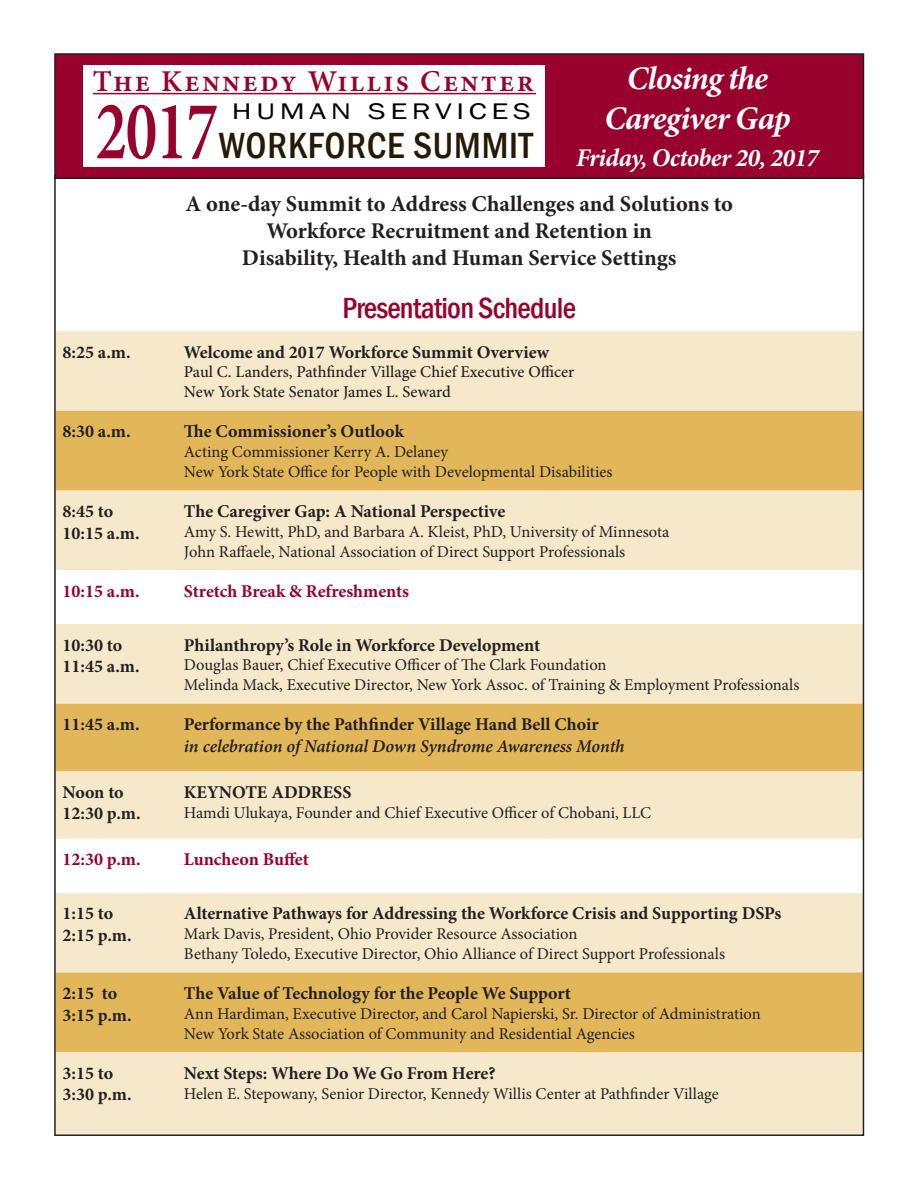
<style>
.page{position:relative;width:918px;height:1188px;background:#fff}
.page>*{position:absolute;margin:0;border:0;box-sizing:border-box;transform-origin:0 0}
.t1{font:600 84.3px "Minion Pro";color:#98012d;scale:.77 1}
.t2{font:500 condensed 37.5px "Franklin Gothic";letter-spacing:.02em;color:#251a05}
.t3{font:italic 700 33px/39.6px "Minion Pro";letter-spacing:-.025em;color:#fff;text-align:center}
.t4{font:600 30.3px "Minion Pro";letter-spacing:.075em;color:#98012d}
.t5{font:500 condensed 30px "Franklin Gothic";letter-spacing:-.025em;color:#98012d}
.t6{font:italic 700 25.5px "Minion Pro";letter-spacing:-.025em;color:#fff}
.t7{font:23.25px "Franklin Gothic";letter-spacing:.15em;color:#000;scale:1.33 1}
.t8{font:700 22.5px/27px "Minion Pro";color:#231f20;text-align:center}
.t9{font:700 18px/21.6px "Minion Pro";color:#231f20}
.t10{font:italic 600 18px/21.6px "Minion Pro";letter-spacing:-.005em;color:#231f20}
.t11{font:700 18px "Minion Pro";color:#98012d}
.t12{font:16.5px/19.8px "Minion Pro";color:#231f20}
.t13{font:500 16.5px/19.8px "Minion Pro";color:#231f20}
.s1{font-weight:700;font-style:normal}
</style>
<div class="page">
<div style="left:57px;top:331px;width:804px;height:802px;background:#f6e8ca"></div>
<svg style="left:57px;top:411px;width:804px;height:641px;background:#eccf92"></svg>
<svg style="left:57px;top:570px;width:804px;height:323px"></svg>
<div style="left:55px;top:54px;width:808px;height:124px;background:#98012d"></div>
<div style="left:54px;top:53px;width:810px;height:126px;border:2px solid #231f20"></div>
<div style="left:84px;top:65px;width:461px;height:101px;background:#fff"></div>
<hr style="left:93px;top:93px;width:443px;height:1px;background:#98012d">
<p class="t4" style="left:93px;top:60px;width:443px">The Kennedy Willis Center</p>
<p class="t1" style="left:95px;top:73px;width:161px">2017</p>
<p class="t7" style="left:232px;top:97px;width:226px">HUMAN SERVICES</p>
<p class="t2" style="left:219px;top:120px;width:316px">WORKFORCE SUMMIT</p>
<p class="t3" style="left:604px;top:58px;width:188px">Closing the<br>Caregiver Gap</p>
<p class="t6" style="left:576px;top:140px;width:244px">Friday, October 20, 2017</p>
<p class="t8" style="left:185px;top:190px;width:549px">A one-day Summit to Address Challenges and Solutions to<br>Workforce Recruitment and Retention in<br>Disability, Health and Human Service Settings</p>
<p class="t5" style="left:342px;top:288px;width:235px">Presentation Schedule</p>
<p class="t9" style="left:62px;top:341px;width:70px">8:25 a.m.</p>
<p class="t9" style="left:184px;top:341px;width:367px">Welcome and 2017 Workforce Summit Overview</p>
<p class="t13" style="left:184px;top:362px;width:392px">Paul C. Landers, Pathfinder Village Chief Executive Officer<br>New York State Senator James L. Seward</p>
<p class="t9" style="left:62px;top:421px;width:70px">8:30 a.m.</p>
<p class="t9" style="left:184px;top:421px;width:221px">The Commissioner’s Outlook</p>
<p class="t12" style="left:184px;top:442px;width:266px">Acting Commissioner Kerry A. Delaney</p>
<p class="t12" style="left:184px;top:462px;width:430px">New York State Office for People with Developmental Disabilities</p>
<p class="t9" style="left:62px;top:500px;width:79px">8:45 to<br>10:15 a.m.</p>
<p class="t9" style="left:184px;top:500px;width:323px">The Caregiver Gap: A National Perspective</p>
<p class="t12" style="left:184px;top:522px;width:487px">Amy S. Hewitt, PhD, and Barbara A. Kleist, PhD, University of Minnesota</p>
<p class="t12" style="left:184px;top:541px;width:443px">John Raffaele, National Association of Direct Support Professionals</p>
<p class="t11" style="left:62px;top:578px;width:79px">10:15 a.m.</p>
<p class="t11" style="left:184px;top:578px;width:227px">Stretch Break &amp; Refreshments</p>
<p class="t9" style="left:62px;top:634px;width:61px">10:30 to</p>
<p class="t9" style="left:62px;top:655px;width:79px">11:45 a.m.</p>
<p class="t9" style="left:184px;top:634px;width:358px">Philanthropy’s Role in Workforce Development</p>
<p class="t12" style="left:184px;top:655px;width:424px">Douglas Bauer, Chief Executive Officer of The Clark Foundation</p>
<p class="t12" style="left:184px;top:675px;width:617px">Melinda Mack, Executive Director, New York Assoc. of Training &amp; Employment Professionals</p>
<p class="t9" style="left:62px;top:714px;width:79px">11:45 a.m.</p>
<p class="t10" style="left:184px;top:714px;width:442px"><span class="s1">Performance by the Pathfinder Village Hand Bell Choir<br></span>in celebration of National Down Syndrome Awareness Month</p>
<p class="t9" style="left:62px;top:781px;width:80px">Noon to<br>12:30 p.m.</p>
<p class="t9" style="left:184px;top:781px;width:169px">KEYNOTE ADDRESS</p>
<p class="t12" style="left:184px;top:803px;width:469px">Hamdi Ulukaya, Founder and Chief Executive Officer of Chobani, LLC</p>
<p class="t11" style="left:62px;top:847px;width:80px">12:30 p.m.</p>
<p class="t11" style="left:184px;top:847px;width:126px">Luncheon Buffet</p>
<p class="t9" style="left:62px;top:903px;width:52px">1:15 to</p>
<p class="t9" style="left:62px;top:924px;width:71px">2:15 p.m.</p>
<p class="t9" style="left:184px;top:903px;width:599px">Alternative Pathways for Addressing the Workforce Crisis and Supporting DSPs</p>
<p class="t12" style="left:184px;top:924px;width:395px">Mark Davis, President, Ohio Provider Resource Association</p>
<p class="t12" style="left:184px;top:944px;width:543px">Bethany Toledo, Executive Director, Ohio Alliance of Direct Support Professionals</p>
<p class="t9" style="left:62px;top:982px;width:71px">2:15 to<br>3:15 p.m.</p>
<p class="t9" style="left:184px;top:982px;width:388px">The Value of Technology for the People We Support</p>
<p class="t12" style="left:184px;top:1004px;width:578px">Ann Hardiman, Executive Director, and Carol Napierski, Sr. Director of Administration<br>New York State Association of Community and Residential Agencies</p>
<p class="t9" style="left:62px;top:1062px;width:71px">3:15 to<br>3:30 p.m.</p>
<p class="t9" style="left:184px;top:1062px;width:313px">Next Steps: Where Do We Go From Here?</p>
<p class="t12" style="left:184px;top:1083px;width:536px">Helen E. Stepowany, Senior Director, Kennedy Willis Center at Pathfinder Village</p>
</div>
